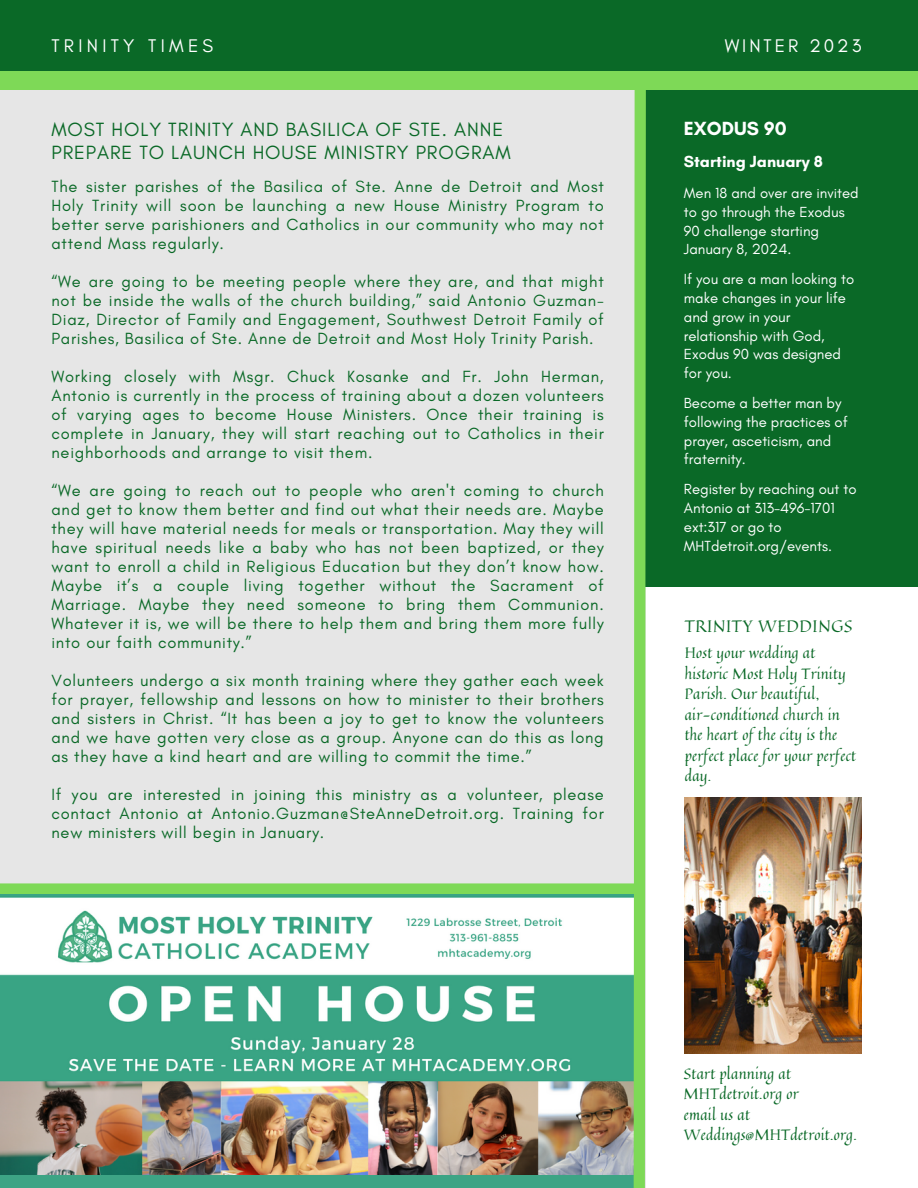
<style>
.page{position:relative;width:918px;height:1188px;background:#e6e6e6}
.page>*{position:absolute;margin:0;border:0;box-sizing:border-box;transform-origin:0 0}
.t1{font:19.5px "Glacial Indifference";letter-spacing:.045em;color:#0a6927}
.t2{font:700 19.35px "Glacial Indifference";color:#fff}
.t3{font:18.75px "Glacial Indifference";letter-spacing:.23em;color:#fff}
.t4{font:18.75px "Glacial Indifference";letter-spacing:.16em;color:#fff}
.t5{font:16.5px/19px "Glacial Indifference";letter-spacing:.045em;color:#0a6927;text-align:justify}
.t6{font:700 16.35px "Glacial Indifference";color:#fff}
.t7{font:16.35px "Quintessential";letter-spacing:.045em;color:#0a6927}
.t8{font:14.85px/18.8px "Glacial Indifference";color:#fff}
.t9{font:14.85px/20.5px "Quintessential";letter-spacing:.015em;color:#0a6927}
</style>
<div class="page">
<div style="left:0;top:0;width:918px;height:72px;background:#0a6927"></div>
<div style="left:646px;top:587px;width:272px;height:601px;background:#fff"></div>
<div style="left:645px;top:86px;width:273px;height:501px;background:#0a6927"></div>
<div style="left:0;top:72px;width:918px;height:18px;background:#7ed957"></div>
<div style="left:0;top:970px;width:639px;height:218px;background:#3da485"></div>
<div style="left:0;top:883px;width:639px;height:12px;background:#7ed957"></div>
<img style="left:0;top:895px;width:627px;height:280px">
<svg style="left:627px;top:71px;width:25px;height:1117px"></svg>
<img style="left:685px;top:798px;width:176px;height:255px">
<p class="t3" style="left:51px;top:34px;width:163px">TRINITY TIMES</p>
<p class="t1" style="left:51px;top:117px;width:453px">MOST HOLY TRINITY AND BASILICA OF STE. ANNE</p>
<p class="t1" style="left:51px;top:140px;width:461px">PREPARE TO LAUNCH HOUSE MINISTRY PROGRAM</p>
<p class="t5" style="left:51px;top:176px;width:554px">The sister parishes of the Basilica of Ste. Anne de Detroit and Most Holy Trinity will soon be launching a new House Ministry Program to better serve parishioners and Catholics in our community who may not attend Mass regularly.</p>
<p class="t5" style="left:51px;top:271px;width:554px">“We are going to be meeting people where they are, and that might not be inside the walls of the church building,” said Antonio Guzman-Diaz, Director of Family and Engagement, Southwest Detroit Family of Parishes, Basilica of Ste. Anne de Detroit and Most Holy Trinity Parish.</p>
<p class="t5" style="left:51px;top:366px;width:554px">Working closely with Msgr. Chuck Kosanke and Fr. John Herman, Antonio is currently in the process of training about a dozen volunteers of varying ages to become House Ministers. Once their training is complete in January, they will start reaching out to Catholics in their neighborhoods and arrange to visit them.</p>
<p class="t5" style="left:51px;top:480px;width:554px">“We are going to reach out to people who aren't coming to church and get to know them better and find out what their needs are. Maybe they will have material needs for meals or transportation. May they will have spiritual needs like a baby who has not been baptized, or they want to enroll a child in Religious Education but they don’t know how.<br>Maybe it’s a couple living together without the Sacrament of Marriage. Maybe they need someone to bring them Communion.<br>Whatever it is, we will be there to help them and bring them more fully into our faith community.”</p>
<p class="t5" style="left:51px;top:670px;width:554px">Volunteers undergo a six month training where they gather each week for prayer, fellowship and lessons on how to minister to their brothers and sisters in Christ. “It has been a joy to get to know the volunteers and we have gotten very close as a group. Anyone can do this as long as they have a kind heart and are willing to commit the time.”</p>
<p class="t5" style="left:51px;top:784px;width:554px">If you are interested in joining this ministry as a volunteer, please contact Antonio at Antonio.Guzman@SteAnneDetroit.org. Training for new ministers will begin in January.</p>
<p class="t4" style="left:725px;top:34px;width:138px">WINTER 2023</p>
<p class="t2" style="left:684px;top:117px;width:104px">EXODUS 90</p>
<p class="t6" style="left:684px;top:152px;width:141px">Starting January 8</p>
<p class="t8" style="left:684px;top:183px;width:176px">Men 18 and over are invited to go through the Exodus<br>90 challenge starting<br>January 8, 2024.</p>
<p class="t8" style="left:684px;top:270px;width:172px">If you are a man looking to make changes in your life and grow in your relationship with God,<br>Exodus 90 was designed for you.</p>
<p class="t8" style="left:684px;top:393px;width:165px">Become a better man by following the practices of prayer, asceticism, and fraternity.</p>
<p class="t8" style="left:684px;top:480px;width:174px">Register by reaching out to<br>Antonio at 313-496-1701 ext:317 or go to<br>MHTdetroit.org/events.</p>
<p class="t7" style="left:685px;top:614px;width:169px">TRINITY WEDDINGS</p>
<p class="t9" style="left:685px;top:643px;width:162px">Host your wedding at historic Most Holy Trinity<br>Parish. Our beautiful,</p>
<p class="t9" style="left:685px;top:704px;width:173px">air-conditioned church in the heart of the city is the perfect place for your perfect day.</p>
<p class="t9" style="left:684px;top:1063px;width:109px">Start planning at</p>
<p class="t9" style="left:684px;top:1083px;width:116px">MHTdetroit.org or</p>
<p class="t9" style="left:684px;top:1104px;width:68px">email us at</p>
<p class="t9" style="left:684px;top:1124px;width:175px">Weddings@MHTdetroit.org.</p>
</div>
